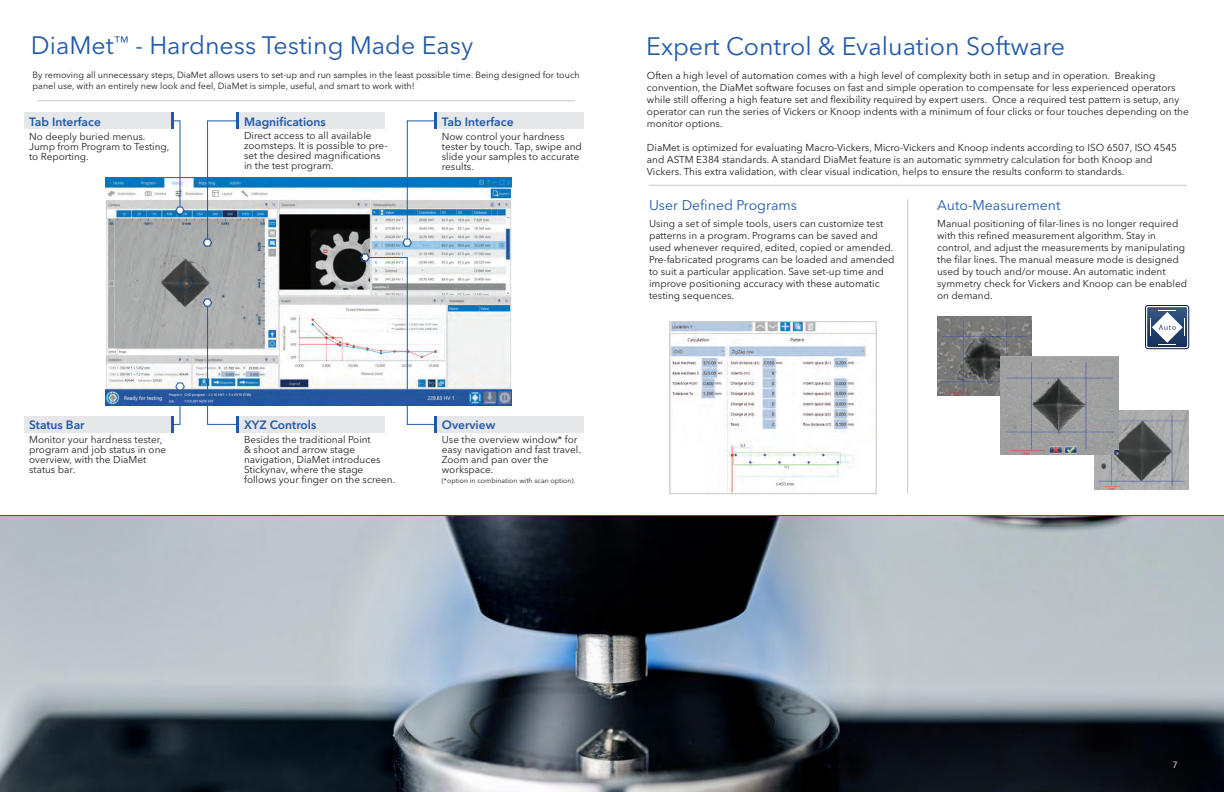
<style>
.page{position:relative;width:1224px;height:792px;background:#fff}
.page>*{position:absolute;margin:0;border:0;box-sizing:border-box;transform-origin:0 0}
.t1{font:25px "Avenir Next LT Pro";color:#2059a8}
.t2{font:14px "Avenir Next LT Pro";color:#2059a8}
.t3{font:600 12px "Avenir Next LT Pro";color:#2059a8}
.t4{font:10px/12px "Avenir Next LT Pro";color:#231f20}
.t5{font:9px/10.8px "Avenir Next LT Pro";color:#231f20}
.t6{font:9px "Avenir Next LT Pro";color:#fff}
.t7{font:7px "Avenir Next LT Pro";color:#231f20}
</style>
<div class="page">
<img style="left:0;top:516px;width:1224px;height:276px">
<img style="left:671px;top:323px;width:204px;height:169px">
<div style="left:669px;top:321px;width:208px;height:173px;border:1px solid #cac8c8"></div>
<img style="left:937px;top:316px;width:95px;height:79px">
<img style="left:1094px;top:410px;width:95px;height:79px">
<img style="left:1001px;top:357px;width:117px;height:98px">
<hr style="left:649px;top:185px;width:538px;height:1px;background:#cac8c8">
<hr style="left:0;top:515px;width:1224px;height:1px;background:#2059a8">
<img style="left:105px;top:177px;width:407px;height:229px">
<div style="left:24px;top:113px;width:147px;height:16px;background:#e6e7e9"></div>
<div style="left:238px;top:113px;width:147px;height:16px;background:#e6e7e9"></div>
<div style="left:437px;top:113px;width:147px;height:16px;background:#e6e7e9"></div>
<svg style="left:171px;top:113px;width:14px;height:102px"></svg>
<svg style="left:202px;top:113px;width:36px;height:134px"></svg>
<svg style="left:402px;top:113px;width:35px;height:134px"></svg>
<div style="left:24px;top:416px;width:147px;height:16px;background:#e6e7e9"></div>
<div style="left:238px;top:416px;width:147px;height:16px;background:#e6e7e9"></div>
<div style="left:437px;top:416px;width:147px;height:16px;background:#e6e7e9"></div>
<svg style="left:171px;top:382px;width:14px;height:50px"></svg>
<svg style="left:202px;top:298px;width:36px;height:134px"></svg>
<svg style="left:360px;top:253px;width:77px;height:179px"></svg>
<hr style="left:37px;top:100px;width:538px;height:1px;background:#cac8c8">
<hr style="left:907px;top:199px;width:1px;height:294px;background:#cac8c8">
<div style="left:1145px;top:305px;width:44px;height:44px;border:1px solid #0a203d;border-radius:3px"></div>
<svg style="left:1147px;top:307px;width:40px;height:40px"></svg>
<p class="t1" style="left:31px;top:31px;width:444px">DiaMet<sup>™</sup> - Hardness Testing Made Easy</p>
<p class="t5" style="left:33px;top:69px;width:549px">By removing all unnecessary steps, DiaMet allows users to set-up and run samples in the least possible time. Being designed for touch panel use, with an entirely new look and feel, DiaMet is simple, useful, and smart to work with!</p>
<p class="t3" style="left:29px;top:114px;width:73px">Tab Interface</p>
<p class="t3" style="left:244px;top:114px;width:83px">Magnifications</p>
<p class="t3" style="left:442px;top:114px;width:73px">Tab Interface</p>
<p class="t4" style="left:29px;top:131px;width:118px">No deeply buried menus.</p>
<p class="t4" style="left:29px;top:142px;width:142px;line-height:10px">Jump from Program to Testing, to Reporting.</p>
<p class="t4" style="left:244px;top:130px;width:145px;line-height:10px">Direct access to all available zoomsteps. It is possible to pre&shy;set the desired magnifications in the test program.</p>
<p class="t4" style="left:442px;top:132px;width:142px;line-height:10px">Now control your hardness tester by touch. Tap, swipe and slide your samples to accurate results.</p>
<p class="t3" style="left:29px;top:418px;width:57px">Status Bar</p>
<p class="t4" style="left:29px;top:435px;width:139px;line-height:10px">Monitor your hardness tester, program and job status in one overview, with the DiaMet</p>
<p class="t4" style="left:29px;top:464px;width:48px">status bar.</p>
<p class="t3" style="left:244px;top:418px;width:74px">XYZ Controls</p>
<p class="t4" style="left:244px;top:434px;width:128px">Besides the traditional Point</p>
<p class="t4" style="left:244px;top:444px;width:113px">&amp; shoot and arrow stage</p>
<p class="t4" style="left:244px;top:455px;width:138px;line-height:10px">navigation, DiaMet introduces<br>Stickynav, where the stage</p>
<p class="t4" style="left:244px;top:474px;width:153px">follows your finger on the screen.</p>
<p class="t3" style="left:442px;top:418px;width:55px">Overview</p>
<p class="t4" style="left:442px;top:435px;width:141px;line-height:10px">Use the overview window* for easy navigation and fast travel.<br>Zoom and pan over the</p>
<p class="t4" style="left:442px;top:464px;width:53px">workspace.</p>
<p class="t7" style="left:442px;top:477px;width:135px">(*option in combination with scan option).</p>
<p class="t1" style="left:646px;top:31px;width:421px">Expert Control &amp; Evaluation Software</p>
<p class="t4" style="left:647px;top:69px;width:510px">Often a high level of automation comes with a high level of complexity both in setup and in operation. Breaking</p>
<p class="t4" style="left:647px;top:81px;width:543px">convention, the DiaMet software focuses on fast and simple operation to compensate for less experienced operators while still offering a high feature set and flexibility required by expert users. Once a required test pattern is setup, any operator can run the series of Vickers or Knoop indents with a minimum of four clicks or four touches depending on the monitor options.</p>
<p class="t4" style="left:647px;top:141px;width:532px">DiaMet is optimized for evaluating Macro-Vickers, Micro-Vickers and Knoop indents according to ISO 6507, ISO 4545 and ASTM E384 standards. A standard DiaMet feature is an automatic symmetry calculation for both Knoop and</p>
<p class="t4" style="left:647px;top:165px;width:479px">Vickers. This extra validation, with clear visual indication, helps to ensure the results conform to standards.</p>
<p class="t2" style="left:649px;top:196px;width:150px">User Defined Programs</p>
<p class="t2" style="left:937px;top:196px;width:125px">Auto-Measurement</p>
<p class="t4" style="left:649px;top:218px;width:247px">Using a set of simple tools, users can customize test patterns in a program. Programs can be saved and used whenever required, edited, copied or amended.<br>Pre-fabricated programs can be loaded and amended to suit a particular application. Save set-up time and</p>
<p class="t4" style="left:649px;top:278px;width:232px">improve positioning accuracy with these automatic testing sequences.</p>
<p class="t4" style="left:937px;top:218px;width:243px">Manual positioning of filar-lines is no longer required with this refined measurement algorithm. Stay in</p>
<p class="t4" style="left:937px;top:242px;width:251px">control, and adjust the measurements by manipulating the filar lines. The manual measure mode is designed used by touch and/or mouse. An automatic indent symmetry check for Vickers and Knoop can be enabled on demand.</p>
<p class="t6" style="left:1173px;top:760px;width:7px">7</p>
</div>
